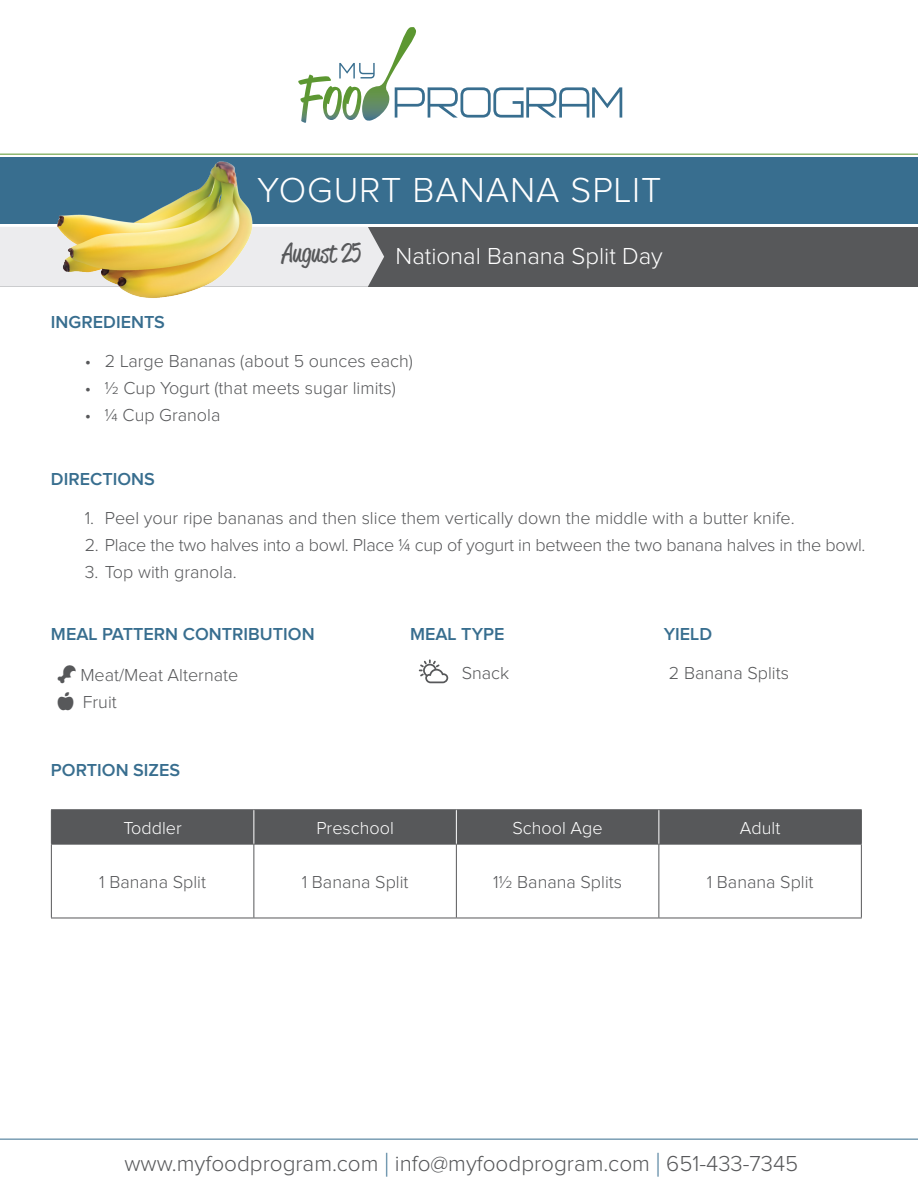
<style>
.page{position:relative;width:918px;height:1188px;background:#fff}
.page>*{position:absolute;margin:0;border:0;box-sizing:border-box;transform-origin:0 0}
.t1{font:300 36px "Proxima Nova";letter-spacing:.025em;color:#fff}
.t2{font:27px "Reklame Script";color:#57585a}
.t3{font:300 24px "Proxima Nova";color:#fff}
.t4{font:300 22.5px "Proxima Nova";color:#57585a}
.t5{font:300 18px "Proxima Nova";color:#57585a}
.t6{font:600 18px "Proxima Nova";color:#386e8f}
.t7{font:300 18px "Proxima Nova";color:#fff}
.s1{font-size:33.75px;color:#386e8f}
</style>
<div class="page">
<div style="left:0;top:227px;width:918px;height:59px;background:#57585a"></div>
<div style="left:0;top:227px;width:384px;height:60px;background:#ececee"></div>
<div style="left:0;top:157px;width:918px;height:67px;background:#386e8f"></div>
<hr style="left:0;top:154px;width:918px;height:1px;background:#5c9731">
<hr style="left:0;top:1139px;width:918px;height:1px;background:#386e8f">
<svg style="left:298px;top:27px;width:324px;height:96px"></svg>
<div style="left:52px;top:810px;width:809px;height:34px;background:#57585a"></div>
<hr style="left:51px;top:809px;width:203px;height:1px;background:#57585a">
<hr style="left:51px;top:810px;width:1px;height:34px;background:#57585a">
<hr style="left:254px;top:809px;width:202px;height:1px;background:#57585a">
<hr style="left:456px;top:809px;width:203px;height:1px;background:#57585a">
<hr style="left:659px;top:809px;width:203px;height:1px;background:#57585a">
<hr style="left:861px;top:810px;width:1px;height:34px;background:#57585a">
<hr style="left:51px;top:844px;width:203px;height:1px;background:#57585a">
<hr style="left:51px;top:845px;width:1px;height:73px;background:#57585a">
<hr style="left:254px;top:844px;width:202px;height:1px;background:#57585a">
<hr style="left:253px;top:845px;width:1px;height:73px;background:#57585a">
<hr style="left:456px;top:844px;width:203px;height:1px;background:#57585a">
<hr style="left:456px;top:845px;width:1px;height:73px;background:#57585a">
<hr style="left:659px;top:844px;width:203px;height:1px;background:#57585a">
<hr style="left:658px;top:845px;width:1px;height:73px;background:#57585a">
<hr style="left:861px;top:845px;width:1px;height:73px;background:#57585a">
<hr style="left:51px;top:918px;width:203px;height:1px;background:#57585a">
<hr style="left:254px;top:918px;width:202px;height:1px;background:#57585a">
<hr style="left:456px;top:918px;width:203px;height:1px;background:#57585a">
<hr style="left:659px;top:918px;width:203px;height:1px;background:#57585a">
<hr style="left:253px;top:810px;width:1px;height:34px;background:#fff">
<hr style="left:456px;top:810px;width:1px;height:34px;background:#fff">
<hr style="left:658px;top:810px;width:1px;height:34px;background:#fff">
<img style="left:49px;top:153px;width:216px;height:145px">
<svg style="left:419px;top:659px;width:29px;height:24px"></svg>
<p class="t1" style="left:257px;top:174px;width:406px">YOGURT BANANA SPLIT</p>
<p class="t6" style="left:51px;top:314px;width:116px">INGREDIENTS</p>
<p class="t2" style="left:282px;top:235px;width:80px">August 25</p>
<p class="t3" style="left:396px;top:245px;width:269px">National Banana Split Day</p>
<p class="t5" style="left:85px;top:353px;width:330px">• 2 Large Bananas (about 5 ounces each)</p>
<p class="t5" style="left:85px;top:380px;width:313px">• 1/2 Cup Yogurt (that meets sugar limits)</p>
<p class="t5" style="left:85px;top:407px;width:137px">• 1/4 Cup Granola</p>
<p class="t6" style="left:51px;top:471px;width:105px">DIRECTIONS</p>
<p class="t5" style="left:85px;top:510px;width:711px">1. Peel your ripe bananas and then slice them vertically down the middle with a butter knife.</p>
<p class="t5" style="left:85px;top:537px;width:782px">2. Place the two halves into a bowl. Place 1/4 cup of yogurt in between the two banana halves in the bowl.</p>
<p class="t5" style="left:85px;top:564px;width:153px">3. Top with granola.</p>
<p class="t6" style="left:51px;top:626px;width:265px">MEAL PATTERN CONTRIBUTION</p>
<p class="t6" style="left:410px;top:626px;width:96px">MEAL TYPE</p>
<p class="t6" style="left:664px;top:626px;width:50px">YIELD</p>
<p class="t5" style="left:462px;top:665px;width:49px">Snack</p>
<p class="t5" style="left:669px;top:665px;width:122px">2 Banana Splits</p>
<p class="t5" style="left:80px;top:667px;width:159px">Meat/Meat Alternate</p>
<p class="t5" style="left:83px;top:694px;width:35px">Fruit</p>
<p class="t6" style="left:51px;top:762px;width:131px">PORTION SIZES</p>
<p class="t7" style="left:123px;top:820px;width:60px">Toddler</p>
<p class="t7" style="left:316px;top:820px;width:79px">Preschool</p>
<p class="t7" style="left:512px;top:820px;width:92px">School Age</p>
<p class="t7" style="left:740px;top:820px;width:42px">Adult</p>
<p class="t5" style="left:99px;top:874px;width:108px">1 Banana Split</p>
<p class="t5" style="left:302px;top:874px;width:108px">1 Banana Split</p>
<p class="t5" style="left:493px;top:874px;width:130px">11/2 Banana Splits</p>
<p class="t5" style="left:707px;top:874px;width:108px">1 Banana Split</p>
<p class="t4" style="left:124px;top:1153px;width:675px">www.myfoodprogram.com <span class="s1">|</span> info@myfoodprogram.com <span class="s1">|</span> 651-433-7345</p>
</div>
